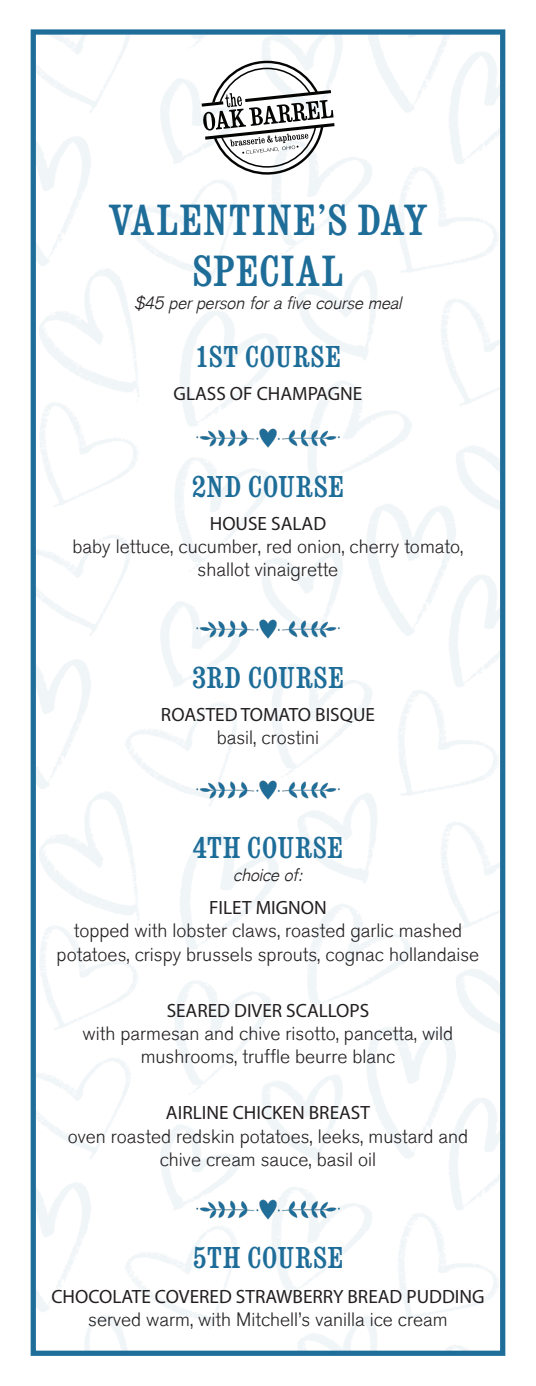
<style>
.page{position:relative;width:536px;height:1386px;background:#fff}
.page>*{position:absolute;margin:0;border:0;box-sizing:border-box;transform-origin:0 0}
.t1{font:500 condensed 45.5px/50.8px "Consort RR";letter-spacing:.035em;color:#1e6d99;text-align:center}
.t2{font:500 condensed 31.5px "Consort RR";letter-spacing:.03em;color:#1e6d99}
.t3{font:19.25px/23.1px "Akzidenz Grotesk BQ Light Os F";color:#231f20;text-align:center}
.t4{font:19.25px/23.1px "Myriad Pro";color:#231f20;text-align:center}
.t5{font:italic 300 17.5px "Akzidenz Grotesk";color:#231f20}
.s1{font-family:"Myriad Pro"}
.s2{font-family:"Akzidenz Grotesk BQ Light Os F"}
</style>
<div class="page">
<img style="left:32px;top:31px;width:472px;height:1323px">
<svg style="left:201px;top:61px;width:133px;height:114px"></svg>
<img style="left:193px;top:428px;width:150px;height:20px">
<img style="left:193px;top:619px;width:150px;height:20px">
<img style="left:193px;top:780px;width:150px;height:20px">
<img style="left:193px;top:1199px;width:150px;height:20px">
<p class="t1" style="left:109px;top:196px;width:320px">VALENTINE’S DAY<br>SPECIAL</p>
<p class="t5" style="left:134px;top:293px;width:268px">$45 per person for a five course meal</p>
<p class="t2" style="left:195px;top:339px;width:147px">1ST COURSE</p>
<p class="t4" style="left:173px;top:382px;width:190px">GLASS OF CHAMPAGNE</p>
<p class="t2" style="left:192px;top:469px;width:153px">2ND COURSE</p>
<p class="t3" style="left:73px;top:512px;width:392px"><span class="s1">HOUSE SALAD<br></span>baby lettuce, cucumber, red onion, cherry tomato, shallot vinaigrette</p>
<p class="t2" style="left:192px;top:659px;width:153px">3RD COURSE</p>
<p class="t4" style="left:161px;top:703px;width:215px">ROASTED TOMATO BISQUE <span class="s2">basil, crostini</span></p>
<p class="t2" style="left:193px;top:830px;width:151px">4TH COURSE</p>
<p class="t5" style="left:233px;top:865px;width:71px">choice of:</p>
<p class="t3" style="left:57px;top:897px;width:424px"><span class="s1">FILET MIGNON<br></span>topped with lobster claws, roasted garlic mashed potatoes, crispy brussels sprouts, cognac hollandaise</p>
<p class="t3" style="left:83px;top:999px;width:372px"><span class="s1">SEARED DIVER SCALLOPS<br></span>with parmesan and chive risotto, pancetta, wild mushrooms, truffle beurre blanc</p>
<p class="t3" style="left:68px;top:1102px;width:402px"><span class="s1">AIRLINE CHICKEN BREAST<br></span>oven roasted redskin potatoes, leeks, mustard and chive cream sauce, basil oil</p>
<p class="t2" style="left:193px;top:1240px;width:152px">5TH COURSE</p>
<p class="t3" style="left:51px;top:1285px;width:434px"><span class="s1">CHOCOLATE COVERED STRAWBERRY BREAD PUDDING </span>served warm, with Mitchell’s vanilla ice cream</p>
</div>
